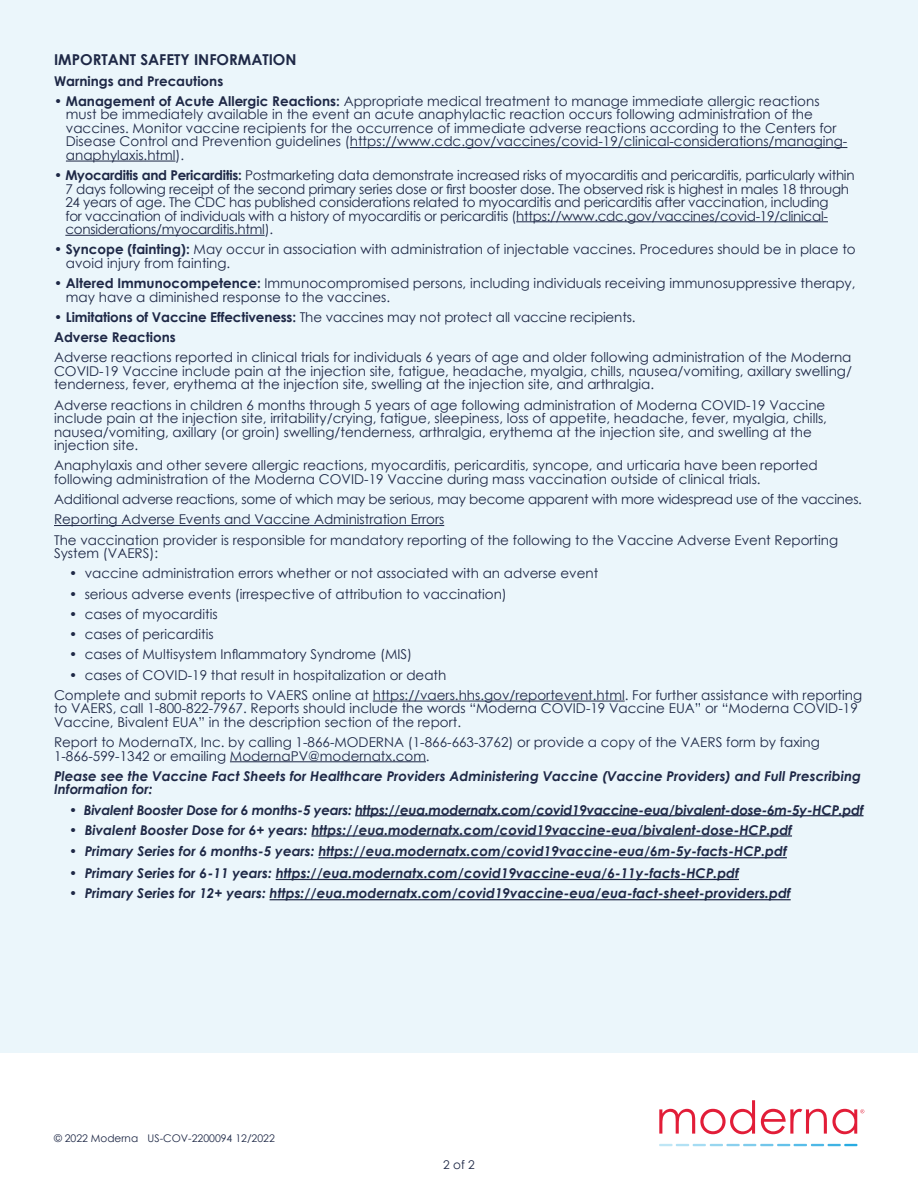
<style>
.page{position:relative;width:918px;height:1188px;background:#fff}
.page>*{position:absolute;margin:0;border:0;box-sizing:border-box;transform-origin:0 0}
.t1{font:700 15px "Century Gothic";color:#1e2846}
.t2{font:13.5px/13.5px "Century Gothic";color:#1e2846}
.t3{font:italic 700 13.5px/13.5px "Century Gothic";color:#1e2846}
.t4{font:13.5px/13.5px "Century Gothic";letter-spacing:-.02em;color:#1e2846}
.t5{font:700 13.5px/20.2px "Century Gothic";color:#1e2846}
.t6{font:italic 700 13.5px "Century Gothic";letter-spacing:-.02em;color:#1e2846}
.t7{font:12px "Century Gothic";color:#1e2846}
.t8{font:10.5px "Century Gothic";color:#1e2846}
.s1{font-weight:700}
.s2{font-weight:400}
.s3{font-weight:400;font-style:normal}
</style>
<div class="page">
<div style="left:0;top:0;width:918px;height:1053px;background:#ebf6fb"></div>
<hr style="left:350px;top:147px;width:497px;height:1px;background:#1e2846">
<hr style="left:66px;top:161px;width:110px;height:1px;background:#1e2846">
<hr style="left:516px;top:221px;width:312px;height:1px;background:#1e2846">
<hr style="left:65px;top:235px;width:200px;height:1px;background:#1e2846">
<hr style="left:54px;top:525px;width:390px;height:1px;background:#1e2846">
<hr style="left:373px;top:701px;width:252px;height:1px;background:#1e2846">
<hr style="left:230px;top:761px;width:196px;height:1px;background:#1e2846">
<hr style="left:355px;top:815px;width:509px;height:1px;background:#1e2846">
<hr style="left:311px;top:835px;width:481px;height:2px;background:#1e2846">
<hr style="left:318px;top:857px;width:469px;height:1px;background:#1e2846">
<hr style="left:276px;top:879px;width:463px;height:1px;background:#1e2846">
<hr style="left:270px;top:899px;width:521px;height:1px;background:#1e2846">
<svg style="left:659px;top:1144px;width:198px;height:2px"></svg>
<svg style="left:659px;top:1100px;width:96px;height:34px"></svg>
<svg style="left:761px;top:1109px;width:103px;height:25px"></svg>
<p class="t1" style="left:54px;top:48px;width:244px">IMPORTANT SAFETY INFORMATION</p>
<p class="t5" style="left:54px;top:70px;width:171px">Warnings and Precautions</p>
<p class="t2" style="left:66px;top:94px;width:783px;text-indent:-12px">• <span class="s1">Management of Acute Allergic Reactions:</span> Appropriate medical treatment to manage immediate allergic reactions must be immediately available in the event an acute anaphylactic reaction occurs following administration of the vaccines. Monitor vaccine recipients for the occurrence of immediate adverse reactions according to the Centers for Disease Control and Prevention guidelines (https://www.cdc.gov/vaccines/covid-19/clinical-considerations/managing&shy;anaphylaxis.html).</p>
<p class="t4" style="left:65px;top:168px;width:791px;text-indent:-11px">• <span class="s1">Myocarditis and Pericarditis:</span> Postmarketing data demonstrate increased risks of myocarditis and pericarditis, particularly within 7 days following receipt of the second primary series dose or first booster dose. The observed risk is highest in males 18 through 24 years of age. The CDC has published considerations related to myocarditis and pericarditis after vaccination, including<br>for vaccination of individuals with a history of myocarditis or pericarditis (https://www.cdc.gov/vaccines/covid-19/clinical&shy;considerations/myocarditis.html).</p>
<p class="t2" style="left:66px;top:242px;width:791px;text-indent:-12px">• <span class="s1">Syncope (fainting):</span> May occur in association with administration of injectable vaccines. Procedures should be in place to avoid injury from fainting.</p>
<p class="t2" style="left:66px;top:276px;width:791px;text-indent:-12px">• <span class="s1">Altered Immunocompetence:</span> Immunocompromised persons, including individuals receiving immunosuppressive therapy, may have a diminished response to the vaccines.</p>
<p class="t5" style="left:54px;top:306px;width:583px"><span class="s2">•</span> Limitations of Vaccine Effectiveness: <span class="s2">The vaccines may not protect all vaccine recipients.<br></span>Adverse Reactions</p>
<p class="t2" style="left:54px;top:350px;width:799px;text-align:justify">Adverse reactions reported in clinical trials for individuals 6 years of age and older following administration of the Moderna COVID-19 Vaccine include pain at the injection site, fatigue, headache, myalgia, chills, nausea/vomiting, axillary swelling/ tenderness, fever, erythema at the injection site, swelling at the injection site, and arthralgia.</p>
<p class="t2" style="left:54px;top:398px;width:775px">Adverse reactions in children 6 months through 5 years of age following administration of Moderna COVID-19 Vaccine include pain at the injection site, irritability/crying, fatigue, sleepiness, loss of appetite, headache, fever, myalgia, chills, nausea/vomiting, axillary (or groin) swelling/tenderness, arthralgia, erythema at the injection site, and swelling at the injection site.</p>
<p class="t2" style="left:54px;top:458px;width:765px">Anaphylaxis and other severe allergic reactions, myocarditis, pericarditis, syncope, and urticaria have been reported following administration of the Moderna COVID-19 Vaccine during mass vaccination outside of clinical trials.</p>
<p class="t2" style="left:54px;top:489px;width:810px;line-height:20.2px">Additional adverse reactions, some of which may be serious, may become apparent with more widespread use of the vaccines.<br>Reporting Adverse Events and Vaccine Administration Errors<br>The vaccination provider is responsible for mandatory reporting of the following to the Vaccine Adverse Event Reporting</p>
<p class="t2" style="left:54px;top:546px;width:106px">System (VAERS):</p>
<p class="t2" style="left:69px;top:566px;width:531px">• vaccine administration errors whether or not associated with an adverse event</p>
<p class="t2" style="left:69px;top:587px;width:439px">• serious adverse events (irrespective of attribution to vaccination)</p>
<p class="t2" style="left:69px;top:607px;width:150px">• cases of myocarditis</p>
<p class="t2" style="left:69px;top:627px;width:146px">• cases of pericarditis</p>
<p class="t2" style="left:69px;top:647px;width:345px">• cases of Multisystem Inflammatory Syndrome (MIS)</p>
<p class="t2" style="left:54px;top:664px;width:810px;line-height:20.2px;text-indent:15px">• cases of COVID-19 that result in hospitalization or death<br>Complete and submit reports to VAERS online at https://vaers.hhs.gov/reportevent.html. For further assistance with reporting</p>
<p class="t2" style="left:54px;top:701px;width:805px">to VAERS, call 1-800-822-7967. Reports should include the words “Moderna COVID-19 Vaccine EUA” or “Moderna COVID-19<br>Vaccine, Bivalent EUA” in the description section of the report.</p>
<p class="t2" style="left:54px;top:735px;width:767px">Report to ModernaTX, Inc. by calling 1-866-MODERNA (1-866-663-3762) or provide a copy of the VAERS form by faxing<br>1-866-599-1342 or emailing ModernaPV@modernatx.com.</p>
<p class="t3" style="left:54px;top:768px;width:809px">Please see the Vaccine Fact Sheets for Healthcare Providers Administering Vaccine (Vaccine Providers) and Full Prescribing<br>Information for:</p>
<p class="t6" style="left:69px;top:799px;width:796px">• Bivalent Booster Dose for 6 months-5 years: https://eua.modernatx.com/covid19vaccine-eua/bivalent-dose-6m-5y-HCP.pdf</p>
<p class="t3" style="left:69px;top:822px;width:725px"><span class="s3">•</span> Bivalent Booster Dose for 6+ years: https://eua.modernatx.com/covid19vaccine-eua/bivalent-dose-HCP.pdf</p>
<p class="t3" style="left:69px;top:844px;width:719px"><span class="s3">•</span> Primary Series for 6 months-5 years: https://eua.modernatx.com/covid19vaccine-eua/6m-5y-facts-HCP.pdf</p>
<p class="t3" style="left:69px;top:866px;width:671px"><span class="s3">•</span> Primary Series for 6-11 years: https://eua.modernatx.com/covid19vaccine-eua/6-11y-facts-HCP.pdf</p>
<p class="t3" style="left:69px;top:886px;width:723px"><span class="s3">•</span> Primary Series for 12+ years: https://eua.modernatx.com/covid19vaccine-eua/eua-fact-sheet-providers.pdf</p>
<p class="t8" style="left:54px;top:1131px;width:222px">© 2022 Moderna US-COV-2200094 12/2022</p>
<p class="t7" style="left:443px;top:1156px;width:33px">2 of 2</p>
</div>
